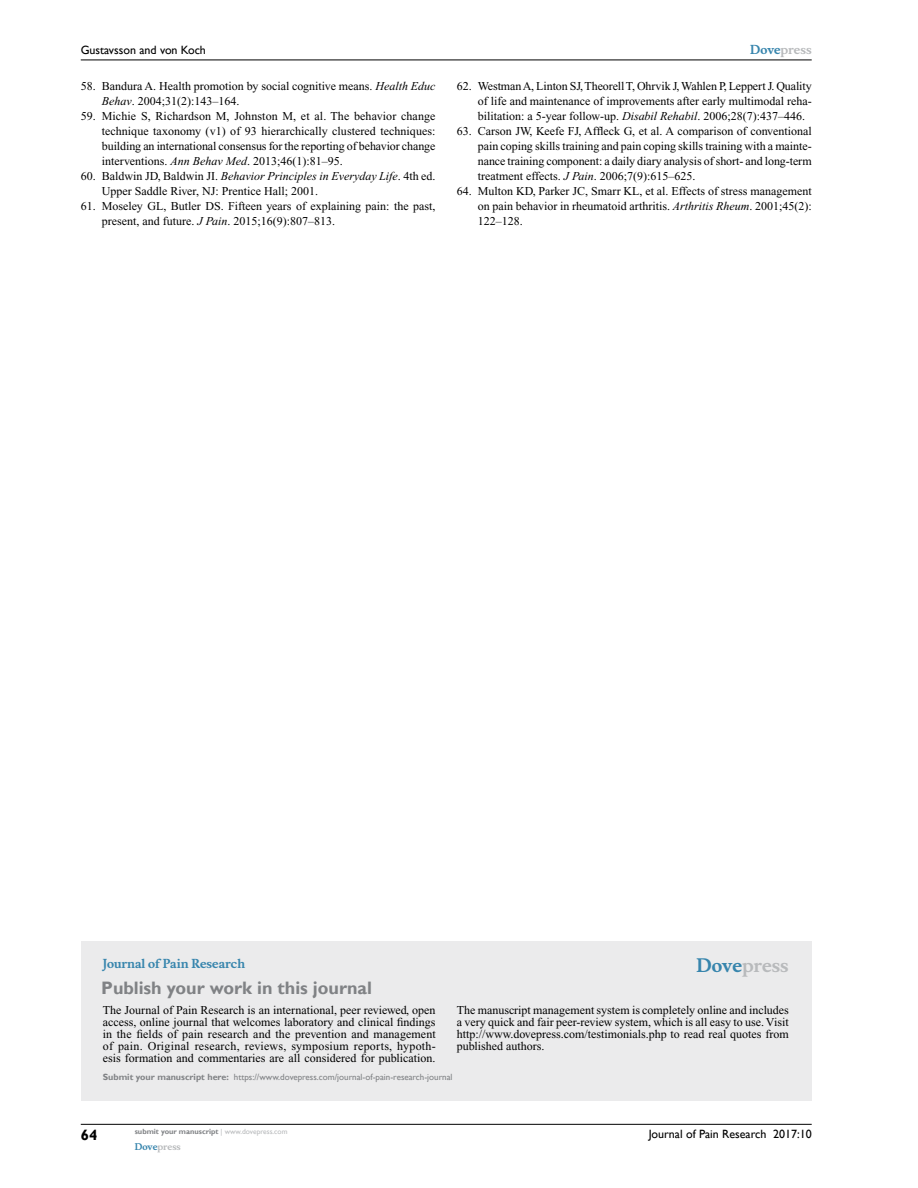
<style>
.page{position:relative;width:918px;height:1188px;background:#fff}
.page>*{position:absolute;margin:0;border:0;box-sizing:border-box;transform-origin:0 0}
.t1{font:700 18px "Gill Sans";color:#808285}
.t2{font:700 18px "Musee";color:#b8babc}
.t3{font:700 15px "Gill Sans";color:#000}
.t4{font:12px/15px "Times New Roman";color:#000;text-align:justify}
.t5{font:12px "Gill Sans";color:#000}
.t6{font:700 12px "Musee";color:#3785ad}
.t7{font:700 12px "Musee";color:#b8babc}
.t8{font:9px "Gill Sans";color:#808285}
.t9{font:700 9px "Musee";color:#b8babc}
.t10{font:700 7.5px "Gill Sans";color:#808285}
.s1{font-style:italic}
.s2{color:#3785ad}
.s3{font-weight:700}
.s4{font-weight:400;color:#b8babc}
</style>
<div class="page">
<div style="left:81px;top:941px;width:731px;height:159px;background:#ebebec"></div>
<hr style="left:81px;top:1124px;width:731px;height:1px;background:#000">
<hr style="left:81px;top:60px;width:731px;height:1px;background:#000">
<p class="t5" style="left:81px;top:43px;width:127px">Gustavsson and von Koch</p>
<p class="t4" style="left:102px;top:79px;width:335px;text-indent:-21px">58. Bandura A. Health promotion by social cognitive means. <span class="s1">Health Educ<br>Behav</span>. 2004;31(2):143–164.</p>
<p class="t4" style="left:102px;top:109px;width:335px;text-indent:-21px">59. Michie S, Richardson M, Johnston M, et al. The behavior change technique taxonomy (v1) of 93 hierarchically clustered techniques: building an international consensus for the reporting of behavior change interventions. <span class="s1">Ann Behav Med</span>. 2013;46(1):81–95.</p>
<p class="t4" style="left:102px;top:169px;width:335px;text-indent:-21px">60. Baldwin JD, Baldwin JI. <span class="s1">Behavior Principles in Everyday Life</span>. 4th ed.<br>Upper Saddle River, NJ: Prentice Hall; 2001.</p>
<p class="t4" style="left:102px;top:199px;width:335px;text-indent:-21px">61. Moseley GL, Butler DS. Fifteen years of explaining pain: the past, present, and future. <span class="s1">J Pain</span>. 2015;16(9):807–813.</p>
<p class="t7" style="left:750px;top:43px;width:63px"><span class="s2">Dove</span>press</p>
<p class="t4" style="left:478px;top:79px;width:335px;text-indent:-21px">62. Westman A, Linton SJ, Theorell T, Ohrvik J, Wahlen P, Leppert J. Quality of life and maintenance of improvements after early multimodal reha&shy;bilitation: a 5-year follow-up. <span class="s1">Disabil Rehabil</span>. 2006;28(7):437–446.</p>
<p class="t4" style="left:478px;top:124px;width:335px;text-indent:-21px">63. Carson JW, Keefe FJ, Affleck G, et al. A comparison of conventional pain coping skills training and pain coping skills training with a mainte&shy;nance training component: a daily diary analysis of short- and long-term treatment effects. <span class="s1">J Pain</span>. 2006;7(9):615–625.</p>
<p class="t4" style="left:478px;top:184px;width:335px;text-indent:-21px">64. Multon KD, Parker JC, Smarr KL, et al. Effects of stress management on pain behavior in rheumatoid arthritis. <span class="s1">Arthritis Rheum</span>. 2001;45(2):<br>122–128.</p>
<p class="t6" style="left:103px;top:956px;width:144px">Journal of Pain Research</p>
<h1 class="t1" style="left:101px;top:977px;width:272px">Publish your work in this journal</h1>
<h1 class="t2" style="left:697px;top:955px;width:94px"><span class="s2">Dove</span>press</h1>
<p class="t4" style="left:103px;top:1004px;width:335px;line-height:12px">The Journal of Pain Research is an international, peer reviewed, open access, online journal that welcomes laboratory and clinical findings in the fields of pain research and the prevention and management of pain. Original research, reviews, symposium reports, hypoth&shy;esis formation and commentaries are all considered for publication.</p>
<p class="t4" style="left:457px;top:1004px;width:334px;line-height:12px">The manuscript management system is completely online and includes a very quick and fair peer-review system, which is all easy to use. Visit http://www.dovepress.com/testimonials.php to read real quotes from published authors.</p>
<p class="t8" style="left:103px;top:1072px;width:351px"><span class="s3">Submit your manuscript here:</span> https://www.dovepress.com/journal-of-pain-research-journal</p>
<p class="t3" style="left:81px;top:1126px;width:18px">64</p>
<p class="t10" style="left:135px;top:1127px;width:154px">submit your manuscript <span class="s4">| www.dovepress.com</span></p>
<p class="t9" style="left:135px;top:1141px;width:48px"><span class="s2">Dove</span>press</p>
<p class="t5" style="left:649px;top:1127px;width:164px">Journal of Pain Research 2017:10</p>
</div>
